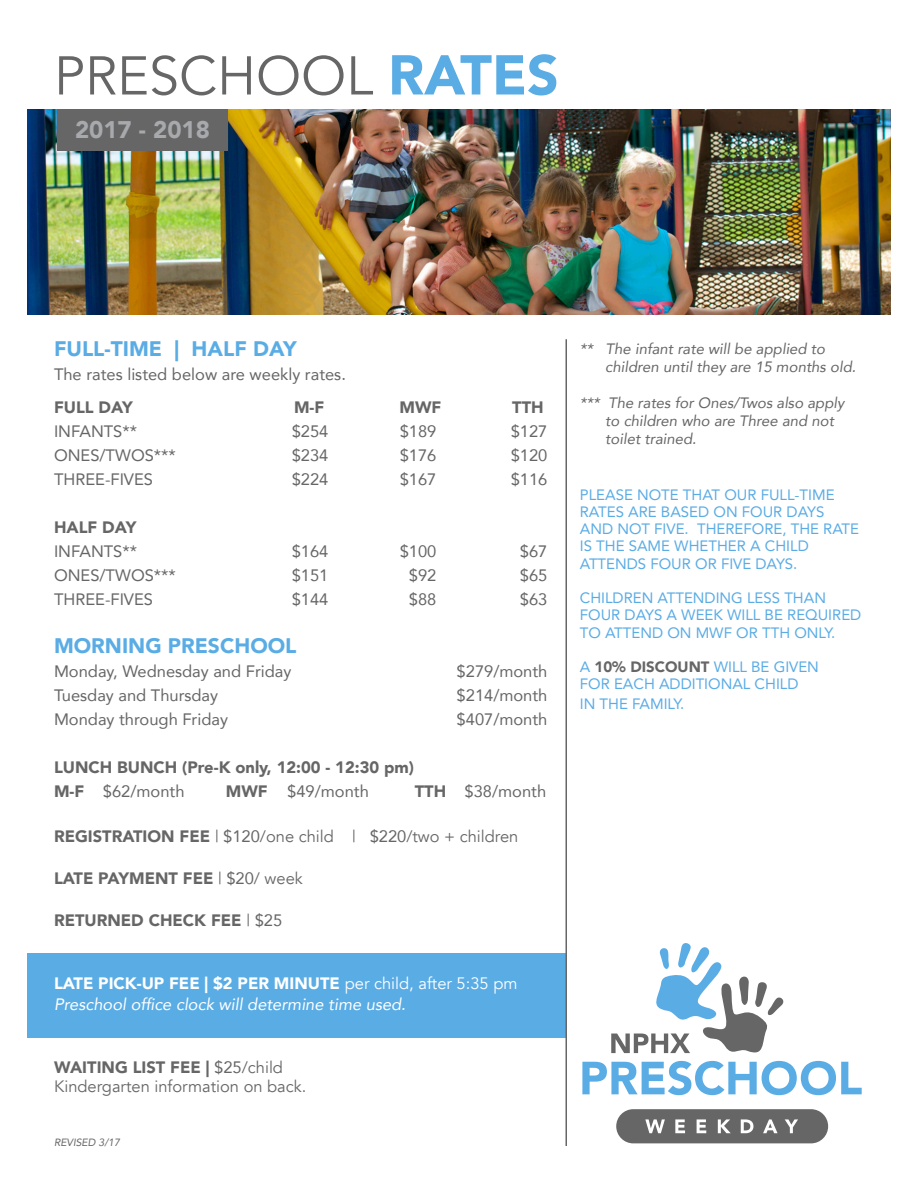
<style>
.page{position:relative;width:918px;height:1188px;background:#fff}
.page>*{position:absolute;margin:0;border:0;box-sizing:border-box;transform-origin:0 0}
.t1{font:54px "Avenir";color:#666}
.t2{font:900 24px "Avenir";color:#a8a9ad}
.t3{font:900 21px "Avenir";color:#5aace5}
.t4{font:16.5px "Avenir";color:#666}
.t5{font:900 16.5px "Avenir";color:#666}
.t6{font:16.5px "Avenir";color:#666}
.t7{font:900 16.5px "Avenir";color:#fff}
.t8{font:italic 16.5px "Avenir";color:#fff}
.t9{font:15px/17.2px "Avenir";color:#5aace5}
.t10{font:italic 15px "Avenir";color:#666}
.t11{font:italic 10.5px "Avenir";color:#666}
.s1{font-weight:900;font-size:55.5px;color:#5aace5}
.s2{font-weight:900}
.s3{font-style:inherit}
.s4{font-weight:400}
.s5{font-weight:900;color:#666}
</style>
<div class="page">
<div style="left:27px;top:953px;width:539px;height:84px;background:#5aace5"></div>
<svg style="left:582px;top:943px;width:280px;height:152px"></svg>
<svg style="left:616px;top:1109px;width:212px;height:34px;background:#7a7a7a"></svg>
<img style="left:27px;top:109px;width:864px;height:205px">
<hr style="left:566px;top:339px;width:1px;height:807px;background:#666">
<div style="left:57px;top:109px;width:170px;height:41px;background:#666"></div>
<p class="t1" style="left:54px;top:44px;width:506px">PRESCHOOL <span class="s1">RATES</span></p>
<p class="t2" style="left:75px;top:109px;width:136px">2017 - 2018</p>
<p class="t3" style="left:54px;top:330px;width:244px">FULL-TIME | HALF DAY</p>
<p class="t4" style="left:54px;top:361px;width:293px">The rates listed below are weekly rates.</p>
<p class="t5" style="left:54px;top:393px;width:80px">FULL DAY</p>
<p class="t5" style="left:294px;top:393px;width:32px">M-F</p>
<p class="t5" style="left:399px;top:393px;width:43px">MWF</p>
<p class="t5" style="left:512px;top:393px;width:33px">TTH</p>
<p class="t4" style="left:54px;top:418px;width:85px">INFANTS**</p>
<p class="t4" style="left:292px;top:418px;width:38px">$254</p>
<p class="t4" style="left:400px;top:418px;width:38px">$189</p>
<p class="t4" style="left:511px;top:418px;width:38px">$127</p>
<p class="t4" style="left:54px;top:442px;width:123px">ONES/TWOS***</p>
<p class="t4" style="left:292px;top:442px;width:38px">$234</p>
<p class="t4" style="left:400px;top:442px;width:38px">$176</p>
<p class="t4" style="left:511px;top:442px;width:38px">$120</p>
<p class="t4" style="left:54px;top:466px;width:101px">THREE-FIVES</p>
<p class="t4" style="left:292px;top:466px;width:38px">$224</p>
<p class="t4" style="left:400px;top:466px;width:38px">$167</p>
<p class="t4" style="left:511px;top:466px;width:38px">$116</p>
<p class="t5" style="left:54px;top:513px;width:84px">HALF DAY</p>
<p class="t4" style="left:54px;top:538px;width:85px">INFANTS**</p>
<p class="t4" style="left:292px;top:538px;width:38px">$164</p>
<p class="t4" style="left:400px;top:538px;width:38px">$100</p>
<p class="t4" style="left:520px;top:538px;width:29px">$67</p>
<p class="t4" style="left:54px;top:562px;width:123px">ONES/TWOS***</p>
<p class="t4" style="left:292px;top:562px;width:38px">$151</p>
<p class="t4" style="left:409px;top:562px;width:29px">$92</p>
<p class="t4" style="left:520px;top:562px;width:29px">$65</p>
<p class="t4" style="left:54px;top:586px;width:101px">THREE-FIVES</p>
<p class="t4" style="left:292px;top:586px;width:38px">$144</p>
<p class="t4" style="left:409px;top:586px;width:29px">$88</p>
<p class="t4" style="left:520px;top:586px;width:29px">$63</p>
<p class="t3" style="left:54px;top:627px;width:244px">MORNING PRESCHOOL</p>
<p class="t4" style="left:54px;top:658px;width:239px">Monday, Wednesday and Friday</p>
<p class="t4" style="left:457px;top:658px;width:92px">$279/month</p>
<p class="t4" style="left:54px;top:682px;width:166px">Tuesday and Thursday</p>
<p class="t4" style="left:457px;top:682px;width:92px">$214/month</p>
<p class="t4" style="left:54px;top:706px;width:175px">Monday through Friday</p>
<p class="t4" style="left:457px;top:706px;width:92px">$407/month</p>
<p class="t5" style="left:54px;top:753px;width:362px">LUNCH BUNCH (Pre-K only, 12:00 - 12:30 pm)</p>
<p class="t4" style="left:54px;top:778px;width:132px"><span class="s2">M-F</span> $62/month</p>
<p class="t4" style="left:226px;top:778px;width:145px"><span class="s2">MWF</span> $49/month</p>
<p class="t4" style="left:415px;top:778px;width:133px"><span class="s2">TTH</span> $38/month</p>
<p class="t6" style="left:54px;top:826px;width:466px"><span class="s2">REGISTRATION FEE</span> | <span class="s3">$120</span>/one child | <span class="s3">$220</span>/two + children</p>
<p class="t5" style="left:54px;top:864px;width:250px">LATE PAYMENT FEE <span class="s4">|</span> <span class="s4">$20</span><span class="s4">/ week</span></p>
<p class="t5" style="left:54px;top:906px;width:230px">RETURNED CHECK FEE <span class="s4">|</span> <span class="s4">$25</span></p>
<p class="t7" style="left:54px;top:969px;width:465px">LATE PICK-UP FEE | $2 PER MINUTE <span class="s4">per child, after 5:35 pm</span></p>
<p class="t8" style="left:54px;top:994px;width:353px">Preschool office clock will determine time used.</p>
<p class="t5" style="left:54px;top:1053px;width:231px">WAITING LIST FEE | <span class="s4">$25</span><span class="s4">/child</span></p>
<p class="t6" style="left:54px;top:1077px;width:254px">Kindergarten information on back.</p>
<p class="t11" style="left:54px;top:1136px;width:67px">REVISED 3/17</p>
<p class="t10" style="left:580px;top:340px;width:247px">** The infant rate will be applied to</p>
<p class="t10" style="left:605px;top:358px;width:252px">children until they are 15 months old.</p>
<p class="t10" style="left:580px;top:394px;width:266px">*** The rates for Ones/Twos also apply</p>
<p class="t10" style="left:605px;top:412px;width:230px">to children who are Three and not</p>
<p class="t10" style="left:605px;top:430px;width:93px">toilet trained.</p>
<p class="t9" style="left:580px;top:485px;width:256px">PLEASE NOTE THAT OUR FULL-TIME<br>RATES ARE BASED ON FOUR DAYS</p>
<p class="t9" style="left:580px;top:520px;width:281px">AND NOT FIVE. THEREFORE, THE RATE<br>IS THE SAME WHETHER A CHILD</p>
<p class="t9" style="left:580px;top:554px;width:219px">ATTENDS FOUR OR FIVE DAYS.</p>
<p class="t9" style="left:580px;top:589px;width:283px">CHILDREN ATTENDING LESS THAN<br>FOUR DAYS A WEEK WILL BE REQUIRED<br>TO ATTEND ON MWF OR TTH ONLY.</p>
<p class="t9" style="left:580px;top:658px;width:241px">A <span class="s5">10% DISCOUNT</span> WILL BE GIVEN</p>
<p class="t9" style="left:580px;top:675px;width:220px">FOR EACH ADDITIONAL CHILD</p>
<p class="t9" style="left:580px;top:695px;width:106px">IN THE FAMILY.</p>
</div>
